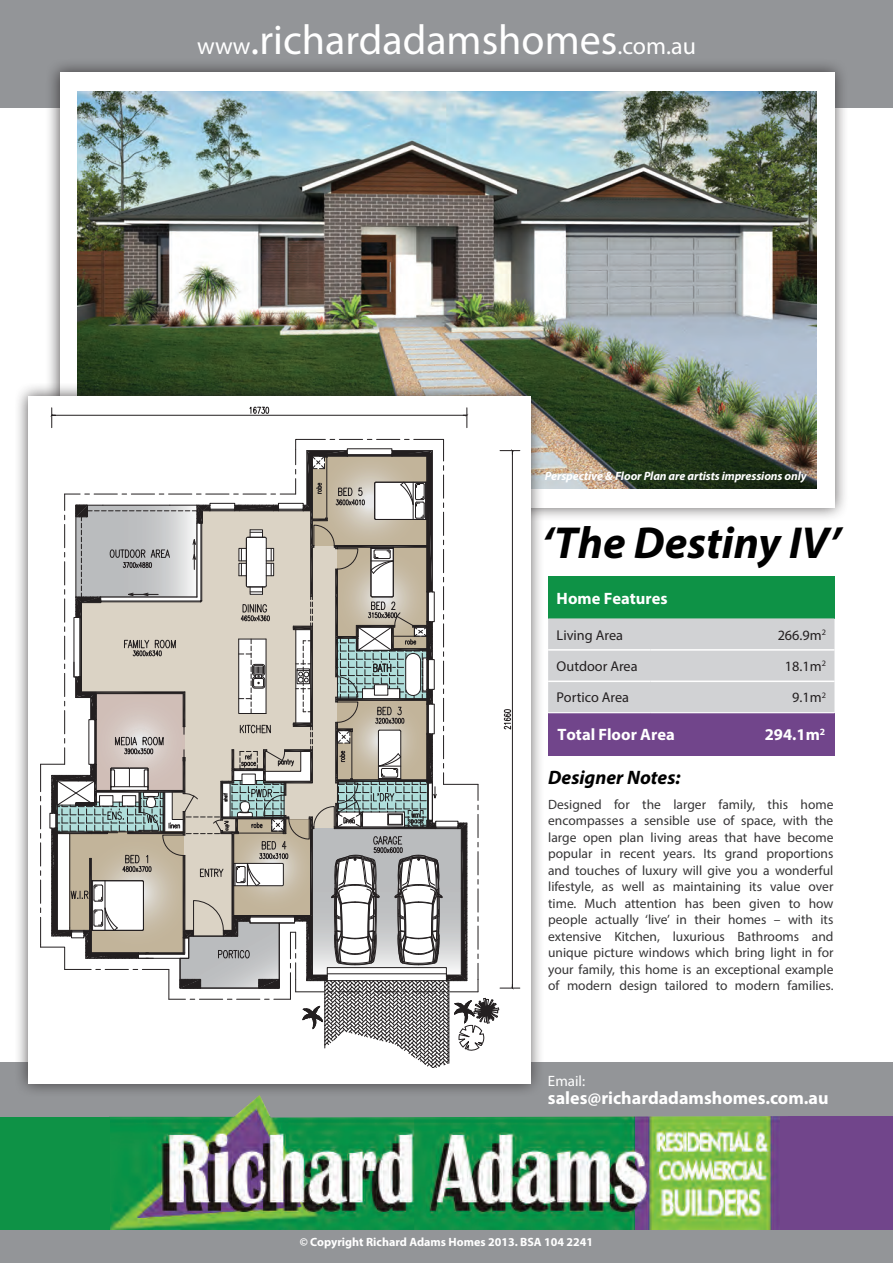
<style>
.page{position:relative;width:893px;height:1263px;background:#fff}
.page>*{position:absolute;margin:0;border:0;box-sizing:border-box;transform-origin:0 0}
.t1{font:italic 700 45px "Myriad Pro";color:#000}
.t2{font:42px "Myriad Pro";color:#fff}
.t3{font:italic 700 19.5px "Myriad Pro";color:#000}
.t4{font:700 18px "Myriad Pro";color:#fff}
.t5{font:700 16.5px "Myriad Pro";color:#fff}
.t6{font:15px "Myriad Pro";color:#fff}
.t7{font:14.25px "Myriad Pro";color:#231f20}
.t8{font:13.5px/16.5px "Myriad Pro";color:#363536;text-align:justify}
.t9{font:italic 700 12px "Myriad Pro";letter-spacing:-.01em;color:#fff}
.t10{font:700 12px "Myriad Pro";color:#fff}
.s1{font-size:24px}
</style>
<div class="page">
<div style="left:0;top:1062px;width:893px;height:201px;background:#939598"></div>
<div style="left:0;top:0;width:893px;height:108px;background:#939598"></div>
<img style="left:110px;top:1117px;width:670px;height:112px">
<div style="left:0;top:1117px;width:110px;height:112px;background:#0e9246"></div>
<div style="left:780px;top:1116px;width:113px;height:113px;background:#71458b"></div>
<svg style="left:109px;top:1097px;width:671px;height:20px"></svg>
<div style="left:548px;top:576px;width:286px;height:42px;background:#0e9246"></div>
<div style="left:548px;top:618px;width:286px;height:94px;background:#d1d2d4"></div>
<div style="left:548px;top:713px;width:286px;height:42px;background:#71458b"></div>
<hr style="left:548px;top:649px;width:103px;height:2px;background:#fff">
<hr style="left:651px;top:649px;width:183px;height:2px;background:#fff">
<hr style="left:548px;top:680px;width:103px;height:2px;background:#fff">
<hr style="left:651px;top:680px;width:183px;height:2px;background:#fff">
<div style="left:45px;top:58px;width:804px;height:464px;background:#231f20;opacity:.74"></div>
<div style="left:60px;top:72px;width:774px;height:436px;background:#fff"></div>
<img style="left:78px;top:91px;width:738px;height:398px">
<div style="left:14px;top:382px;width:530px;height:715px;background:#231f20;opacity:.74"></div>
<div style="left:28px;top:396px;width:502px;height:687px;background:#fff"></div>
<svg style="left:463px;top:408px;width:5px;height:20px"></svg>
<hr style="left:52px;top:415px;width:415px;height:1px;background:#231f20">
<svg style="left:50px;top:408px;width:3px;height:20px"></svg>
<svg style="left:249px;top:406px;width:20px;height:8px"></svg>
<svg style="left:40px;top:439px;width:480px;height:629px"></svg>
<h2 class="t2" style="left:197px;top:14px;width:500px"><span class="s1">www</span>.richardadamshomes<span class="s1">.com.au</span></h2>
<p class="t9" style="left:545px;top:468px;width:264px">Perspective &amp; Floor Plan are artists impressions only</p>
<h1 class="t1" style="left:542px;top:514px;width:301px">‘The Destiny IV’</h1>
<p class="t5" style="left:557px;top:587px;width:113px">Home Features</p>
<p class="t7" style="left:557px;top:626px;width:68px">Living Area</p>
<p class="t7" style="left:778px;top:626px;width:50px">266.9m<sup>2</sup></p>
<p class="t7" style="left:557px;top:657px;width:82px">Outdoor Area</p>
<p class="t7" style="left:785px;top:657px;width:43px">18.1m<sup>2</sup></p>
<p class="t7" style="left:557px;top:689px;width:74px">Portico Area</p>
<p class="t7" style="left:792px;top:689px;width:35px">9.1m<sup>2</sup></p>
<p class="t5" style="left:557px;top:724px;width:119px">Total Floor Area</p>
<p class="t5" style="left:765px;top:724px;width:62px">294.1m<sup>2</sup></p>
<h3 class="t3" style="left:548px;top:765px;width:134px">Designer Notes:</h3>
<p class="t8" style="left:548px;top:796px;width:287px">Designed for the larger family, this home encompasses a sensible use of space, with the large open plan living areas that have become popular in recent years. Its grand proportions and touches of luxury will give you a wonderful lifestyle, as well as maintaining its value over time. Much attention has been given to how people actually ‘live’ in their homes – with its extensive Kitchen, luxurious Bathrooms and unique picture windows which bring light in for your family, this home is an exceptional example of modern design tailored to modern families.</p>
<p class="t6" style="left:548px;top:1071px;width:39px">Email:</p>
<h3 class="t4" style="left:548px;top:1086px;width:282px">sales@richardadamshomes.com.au</h3>
<p class="t10" style="left:300px;top:1234px;width:295px">© Copyright Richard Adams Homes 2013. BSA 104 2241</p>
</div>
